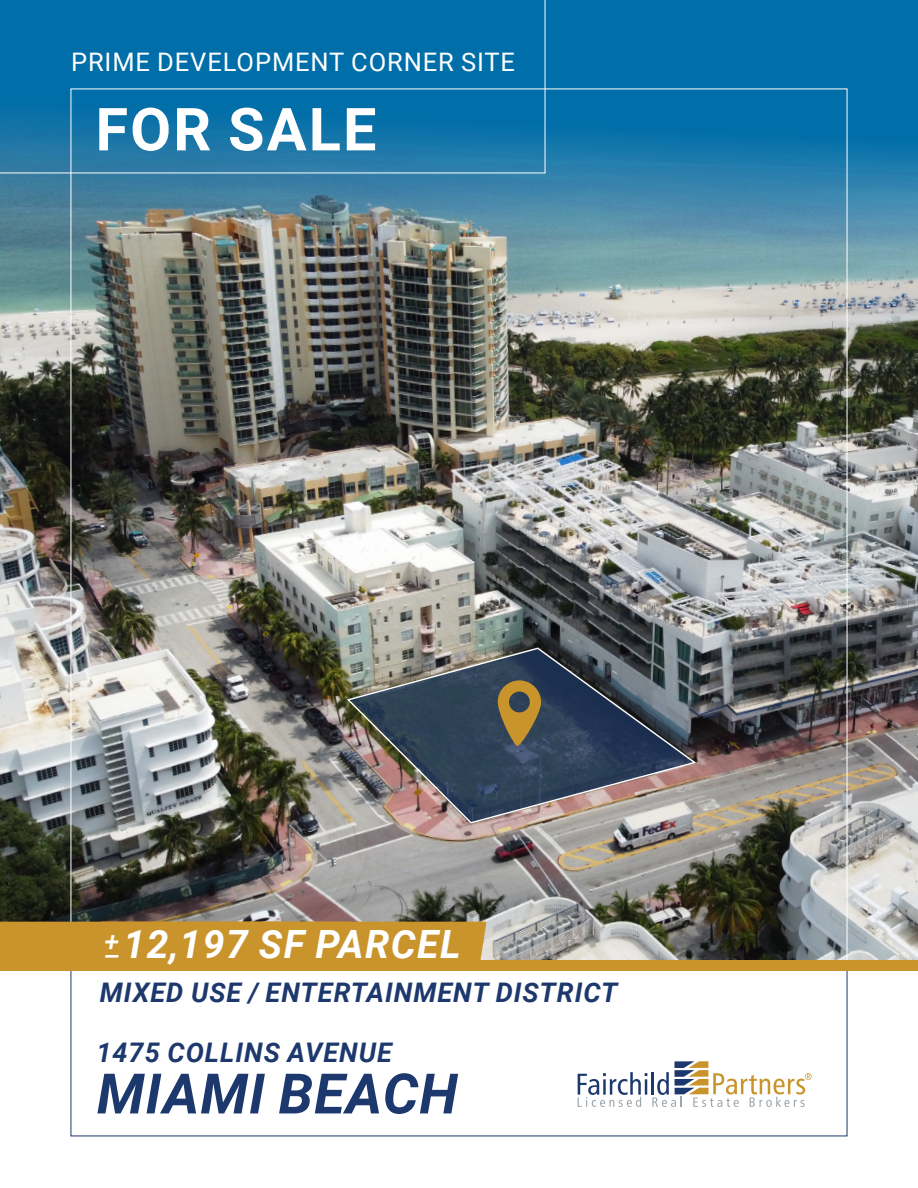
<style>
.page{position:relative;width:918px;height:1188px;background:#fff}
.page>*{position:absolute;margin:0;border:0;box-sizing:border-box;transform-origin:0 0}
.t1{font:700 59.4px "Roboto";letter-spacing:.035em;color:#fff}
.t2{font:italic 700 55.8px "Roboto";letter-spacing:.015em;color:#1d386d}
.t3{font:italic 700 39px "Roboto";letter-spacing:.035em;color:#fff}
.t4{font:italic 700 27px "Roboto";letter-spacing:.035em;color:#1d386d}
.t5{font:italic 500 27px "Roboto";color:#fff}
.t6{font:25.5px "Roboto";letter-spacing:.035em;color:#fff}
</style>
<div class="page">
<div style="left:0;top:0;width:918px;height:968px;background:#006ea8"></div>
<img style="left:0;top:95px;width:918px;height:866px">
<svg style="left:0;top:0;width:545px;height:173px"></svg>
<div style="left:0;top:961px;width:918px;height:10px;background:#c9942b"></div>
<div style="left:0;top:922px;width:487px;height:39px;background:#c9942b"></div>
<svg style="left:578px;top:1061px;width:234px;height:46px"></svg>
<img style="left:346px;top:646px;width:352px;height:178px">
<p class="t6" style="left:71px;top:44px;width:446px">PRIME DEVELOPMENT CORNER SITE</p>
<h1 class="t1" style="left:96px;top:88px;width:282px">FOR SALE</h1>
<h3 class="t3" style="left:123px;top:917px;width:339px">12,197 SF PARCEL</h3>
<p class="t4" style="left:100px;top:973px;width:519px">MIXED USE / ENTERTAINMENT DISTRICT</p>
<p class="t5" style="left:104px;top:922px;width:16px">+</p>
<p class="t5" style="left:103px;top:937px;width:19px">–</p>
<p class="t4" style="left:96px;top:1034px;width:297px">1475 COLLINS AVENUE</p>
<h2 class="t2" style="left:97px;top:1055px;width:362px">MIAMI BEACH</h2>
</div>
